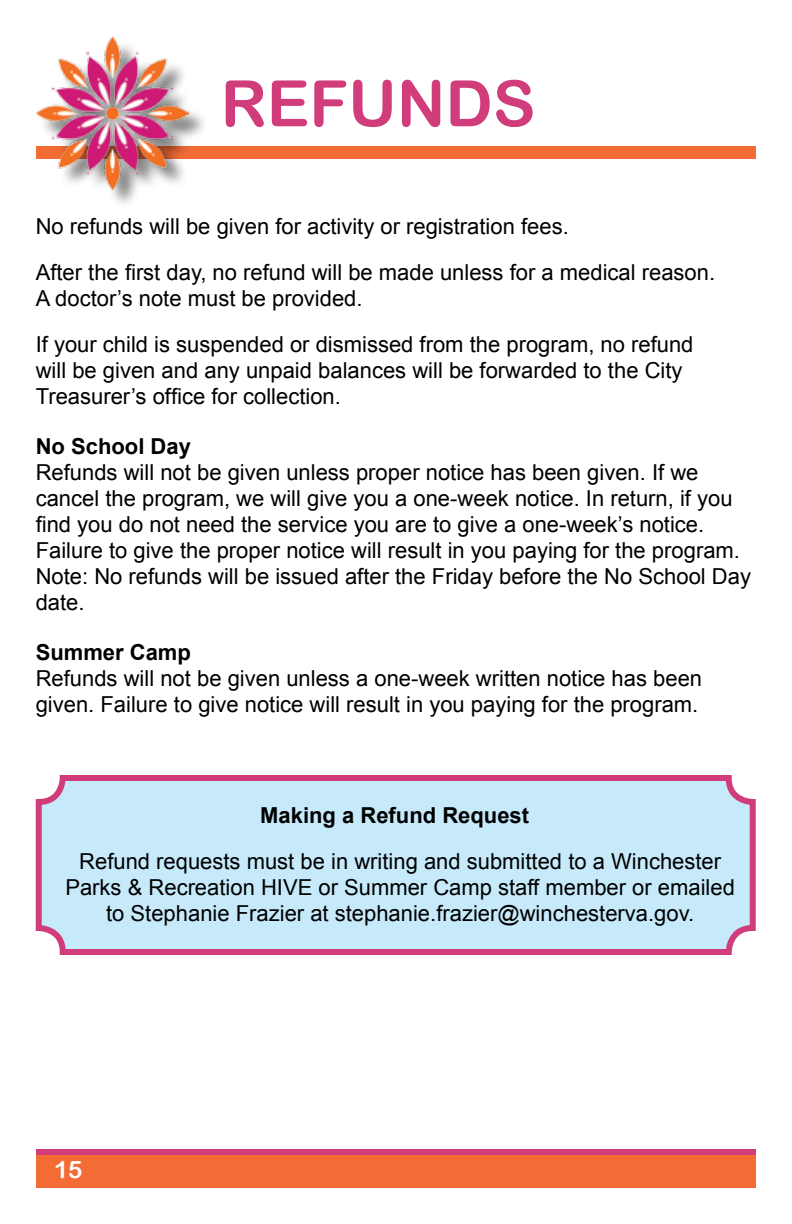
<style>
.page{position:relative;width:792px;height:1224px;background:#fff}
.page>*{position:absolute;margin:0;border:0;box-sizing:border-box;transform-origin:0 0}
.t1{font:64px "Arial Rounded MT Bold";color:#d13c7a}
.t2{font:24px "Arial Rounded MT Bold";color:#fff}
.t3{font:22px/26px "Arial";color:#000}
.t4{font:700 22px "Arial";color:#000}
</style>
<div class="page">
<div style="left:36px;top:147px;width:720px;height:12px;background:#f36c35"></div>
<div style="left:39px;top:778px;width:714px;height:174px;background:#c7eafb;border-radius:24px"></div>
<div style="left:36px;top:775px;width:720px;height:180px;border:6px solid #d13c7a;border-radius:24px"></div>
<div style="left:36px;top:1153px;width:720px;height:35px;background:#f36c35"></div>
<div style="left:36px;top:1149px;width:720px;height:6px;background:#d13c7a"></div>
<div style="left:38px;top:39px;width:172px;height:172px;background:#000;opacity:.5"></div>
<img style="left:36px;top:37px;width:153px;height:153px">
<h1 class="t1" style="left:221px;top:66px;width:316px">REFUNDS</h1>
<p class="t3" style="left:36px;top:204px;width:681px;line-height:46px">No refunds will be given for activity or registration fees.<br>After the first day, no refund will be made unless for a medical reason.</p>
<p class="t3" style="left:36px;top:276px;width:659px;line-height:46px">A doctor’s note must be provided.<br>If your child is suspended or dismissed from the program, no refund</p>
<p class="t3" style="left:36px;top:358px;width:648px">will be given and any unpaid balances will be forwarded to the City<br>Treasurer’s office for collection.</p>
<p class="t4" style="left:36px;top:432px;width:157px">No School Day</p>
<p class="t3" style="left:36px;top:460px;width:717px">Refunds will not be given unless proper notice has been given. If we cancel the program, we will give you a one-week notice. In return, if you find you do not need the service you are to give a one-week’s notice.<br>Failure to give the proper notice will result in you paying for the program.<br>Note: No refunds will be issued after the Friday before the No School Day date.</p>
<p class="t4" style="left:36px;top:638px;width:157px">Summer Camp</p>
<p class="t3" style="left:36px;top:666px;width:668px">Refunds will not be given unless a one-week written notice has been given. Failure to give notice will result in you paying for the program.</p>
<p class="t4" style="left:260px;top:801px;width:270px">Making a Refund Request</p>
<p class="t3" style="left:65px;top:849px;width:671px;text-align:center">Refund requests must be in writing and submitted to a Winchester<br>Parks &amp; Recreation HIVE or Summer Camp staff member or emailed to Stephanie Frazier at stephanie.frazier@winchesterva.gov.</p>
<p class="t2" style="left:54px;top:1155px;width:30px">15</p>
</div>
